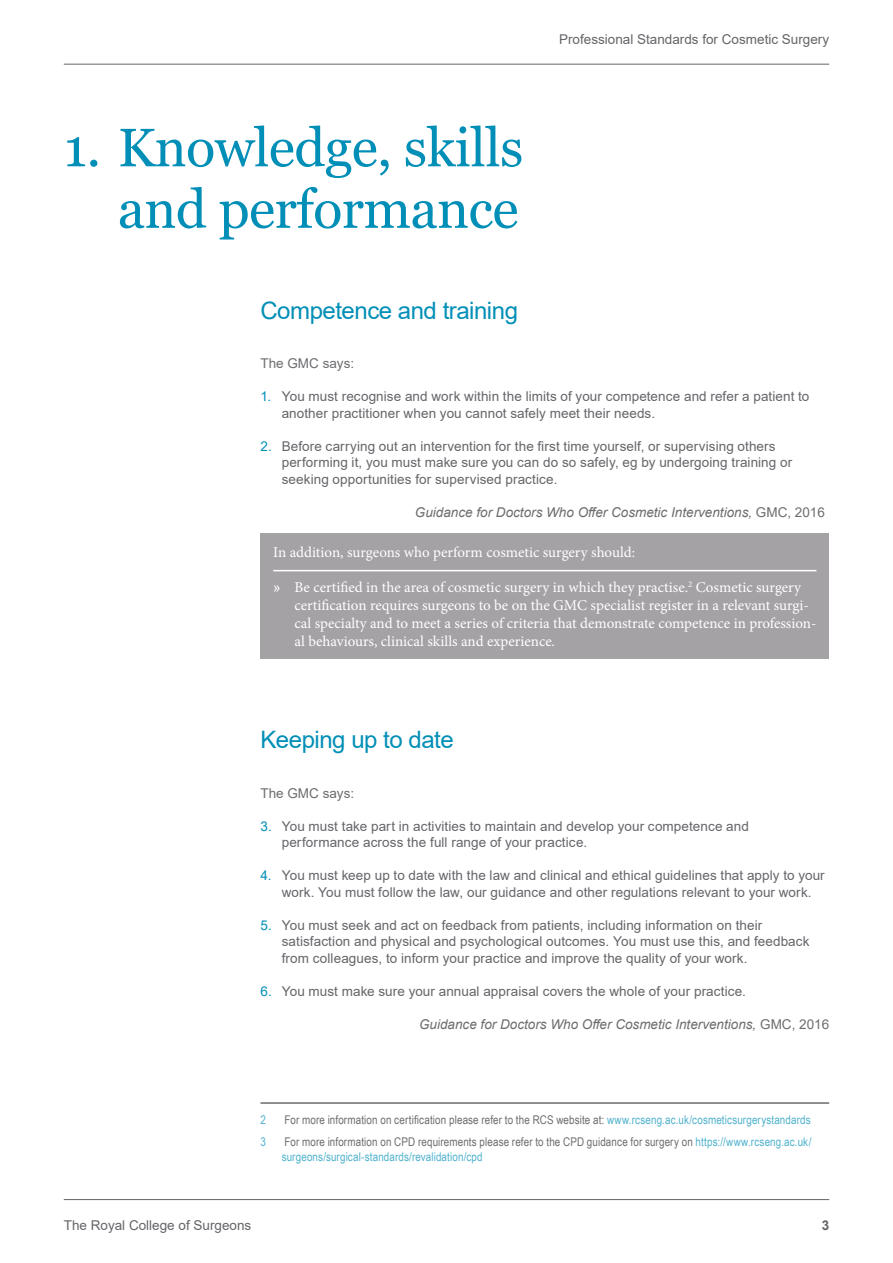
<style>
.page{position:relative;width:893px;height:1263px;background:#fff}
.page>*{position:absolute;margin:0;border:0;box-sizing:border-box;transform-origin:0 0}
.Section_title{font:54px/61.5px "Georgia";letter-spacing:-.01em;color:#028fb7;text-align:right}
.t1{font:24px "Arial";letter-spacing:-.02em;color:#028fb7}
.Inset_box_body{font:15px/18px "Minion Pro";color:#fff}
.Inset_box_title{font:15px "Minion Pro";color:#fff}
.List{font:13.5px/16.5px "Arial";letter-spacing:.005em;color:#646569}
.Attribution{font:italic 13.5px "Arial";color:#6c6d70}
.Body_Copy{font:13.5px "Arial";color:#6c6d70}
.t2{font:700 13.5px "Arial";color:#646569}
.Footnotes{font:12px/15px "Arial Narrow";letter-spacing:.01em;color:#6c6d70}
.Footnotes-2{font:12px "Arial Narrow";color:#4eb1cd}
.s1{color:#028fb7}
.s2{font-style:normal}
.s3{font-family:"Arial";font-size:13.5px}
.s4{color:#4eb1cd}
</style>
<div class="page">
<hr style="left:64px;top:64px;width:765px;height:1px;background:#646569">
<hr style="left:64px;top:1199px;width:765px;height:1px;background:#646569">
<hr style="left:260px;top:1103px;width:569px;height:1px;background:#231f20">
<div style="left:260px;top:533px;width:569px;height:126px;background:#a5a2a5"></div>
<hr style="left:273px;top:570px;width:543px;height:1px;background:#fff">
<p class="Section_title" style="left:64px;top:118px;width:461px">1. Knowledge, skills and performance</p>
<p class="List" style="left:559px;top:30px;width:272px">Professional Standards for Cosmetic Surgery</p>
<h1 class="t1" style="left:260px;top:294px;width:259px">Competence and training</h1>
<p class="Body_Copy" style="left:260px;top:354px;width:95px">The GMC says:</p>
<p class="List" style="left:282px;top:388px;width:529px;text-indent:-21px"><span class="s1">1.</span> You must recognise and work within the limits of your competence and refer a patient to another practitioner when you cannot safely meet their needs.</p>
<p class="List" style="left:282px;top:438px;width:512px;text-indent:-21px"><span class="s1">2.</span> Before carrying out an intervention for the first time yourself, or supervising others performing it, you must make sure you can do so safely, eg by undergoing training or seeking opportunities for supervised practice.</p>
<p class="Attribution" style="left:415px;top:503px;width:416px">Guidance for Doctors Who Offer Cosmetic Interventions, <span class="s2">GMC, 2016</span><sup>2</sup></p>
<p class="Inset_box_title" style="left:273px;top:542px;width:364px">In addition, surgeons who perform cosmetic surgery should:</p>
<p class="Inset_box_body" style="left:294px;top:578px;width:523px;text-indent:-21px"><span class="s3">»</span> Be certified in the area of cosmetic surgery in which they practise.<sup>2</sup> Cosmetic surgery certification requires surgeons to be on the GMC specialist register in a relevant surgi&shy;cal specialty and to meet a series of criteria that demonstrate competence in profession&shy;al behaviours, clinical skills and experience.</p>
<h1 class="t1" style="left:260px;top:723px;width:195px">Keeping up to date</h1>
<p class="Body_Copy" style="left:260px;top:783px;width:95px">The GMC says:</p>
<p class="List" style="left:282px;top:817px;width:469px;text-indent:-21px"><span class="s1">3.</span> You must take part in activities to maintain and develop your competence and performance across the full range of your practice.</p>
<p class="List" style="left:282px;top:867px;width:544px;text-indent:-21px"><span class="s1">4.</span> You must keep up to date with the law and clinical and ethical guidelines that apply to your work. You must follow the law, our guidance and other regulations relevant to your work.</p>
<p class="List" style="left:282px;top:916px;width:529px;text-indent:-21px"><span class="s1">5.</span> You must seek and act on feedback from patients, including information on their satisfaction and physical and psychological outcomes. You must use this, and feedback from colleagues, to inform your practice and improve the quality of your work.</p>
<p class="List" style="left:260px;top:982px;width:487px"><span class="s1">6.</span> You must make sure your annual appraisal covers the whole of your practice.</p>
<p class="Attribution" style="left:419px;top:1015px;width:412px">Guidance for Doctors Who Offer Cosmetic Interventions, <span class="s2">GMC, 2016</span></p>
<p class="Footnotes-2" style="left:260px;top:1111px;width:7px">2</p>
<p class="Footnotes" style="left:284px;top:1112px;width:528px">For more information on certification please refer to the RCS website at: <span class="s4">www.rcseng.ac.uk/cosmeticsurgerystandards</span></p>
<p class="Footnotes-2" style="left:260px;top:1132px;width:7px">3</p>
<p class="Footnotes" style="left:282px;top:1133px;width:531px">For more information on CPD requirements please refer to the CPD guidance for surgery on <span class="s4">https://www.rcseng.ac.uk/ surgeons/surgical-standards/revalidation/cpd</span></p>
<p class="List" style="left:64px;top:1217px;width:189px">The Royal College of Surgeons</p>
<p class="t2" style="left:822px;top:1216px;width:9px">3</p>
</div>
